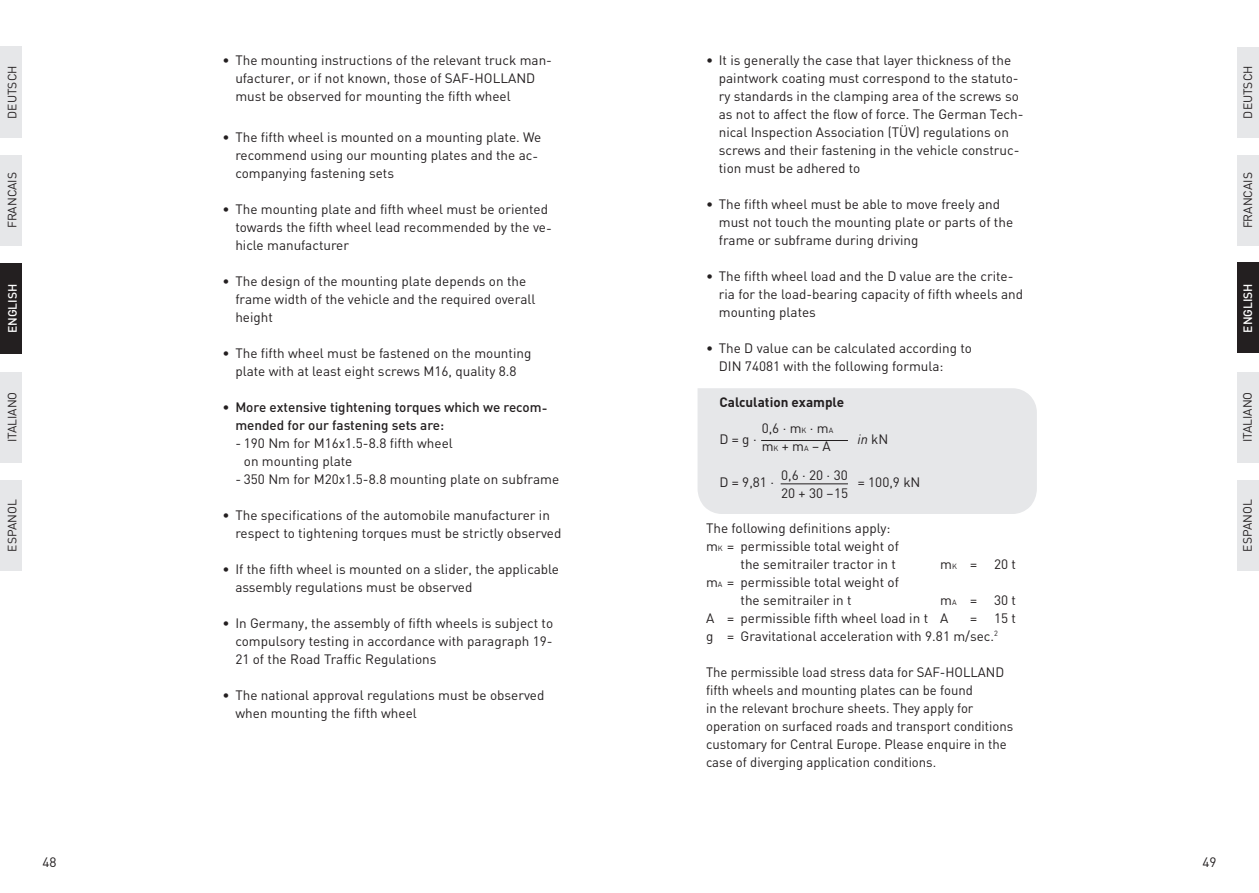
<style>
.page{position:relative;width:1259px;height:893px;background:#fff}
.page>*{position:absolute;margin:0;border:0;box-sizing:border-box;transform-origin:0 0}
.e_fliesstext_3mm_ez{font:13.5px/18px "DIN";color:#231f20}
.d_fliesstext{font:13.5px/18px "DIN";color:#231f20}
.e_fliesstext_3mm_ez-2{font:500 13.5px/18px "DIN";color:#231f20}
.u_fliesstitel{font:700 13.5px "DIN";color:#231f20}
.t1{font:italic 13.5px "DIN";color:#231f20}
.t2{font:12px "DIN";color:#231f20}
.t3{font:500 12px "DIN";color:#fff}
.s1{font-weight:400}
.s2{font-size:7.5px}
.s3{font-style:normal}
</style>
<div class="page">
<div style="left:0;top:47px;width:21px;height:91px;background:#e6e7e9"></div>
<div style="left:0;top:155px;width:21px;height:90px;background:#e6e7e9"></div>
<div style="left:0;top:264px;width:21px;height:90px;background:#231f20"></div>
<div style="left:0;top:372px;width:21px;height:90px;background:#e6e7e9"></div>
<div style="left:0;top:480px;width:21px;height:90px;background:#e6e7e9"></div>
<div style="left:1237px;top:47px;width:22px;height:90px;background:#e6e7e9"></div>
<div style="left:1237px;top:155px;width:22px;height:90px;background:#e6e7e9"></div>
<div style="left:1237px;top:263px;width:22px;height:90px;background:#231f20"></div>
<div style="left:1237px;top:372px;width:22px;height:90px;background:#e6e7e9"></div>
<div style="left:1237px;top:480px;width:22px;height:90px;background:#e6e7e9"></div>
<div style="left:697px;top:388px;width:340px;height:126px;background:#e6e7e9"></div>
<hr style="left:761px;top:440px;width:87px;height:1px;background:#231f20">
<hr style="left:780px;top:484px;width:68px;height:1px;background:#231f20">
<p class="t2" style="left:5px;top:119px;width:55px;rotate:-90deg">DEUTSCH</p>
<p class="t2" style="left:5px;top:228px;width:58px;rotate:-90deg">FRANCAIS</p>
<p class="t3" style="left:5px;top:333px;width:51px;rotate:-90deg">ENGLISH</p>
<p class="t2" style="left:5px;top:442px;width:52px;rotate:-90deg">ITALIANO</p>
<p class="t2" style="left:5px;top:551px;width:54px;rotate:-90deg">ESPANOL</p>
<p class="e_fliesstext_3mm_ez" style="left:235px;top:51px;width:318px;text-indent:-13px">• The mounting instructions of the relevant truck man&shy;ufacturer, or if not known, those of SAF-HOLLAND must be observed for mounting the fifth wheel</p>
<p class="e_fliesstext_3mm_ez" style="left:235px;top:128px;width:307px;text-indent:-13px">• The fifth wheel is mounted on a mounting plate. We recommend using our mounting plates and the ac&shy;companying fastening sets</p>
<p class="e_fliesstext_3mm_ez" style="left:235px;top:200px;width:318px;text-indent:-13px">• The mounting plate and fifth wheel must be oriented towards the fifth wheel lead recommended by the ve&shy;hicle manufacturer</p>
<p class="e_fliesstext_3mm_ez" style="left:235px;top:272px;width:302px;text-indent:-13px">• The design of the mounting plate depends on the frame width of the vehicle and the required overall height</p>
<p class="e_fliesstext_3mm_ez" style="left:223px;top:344px;width:310px;text-align:center">• The fifth wheel must be fastened on the mounting plate with at least eight screws M16, quality 8.8</p>
<p class="e_fliesstext_3mm_ez-2" style="left:235px;top:398px;width:314px;text-indent:-13px"><span class="s1">•</span> More extensive tightening torques which we recom&shy;mended for our fastening sets are:</p>
<p class="e_fliesstext_3mm_ez" style="left:235px;top:434px;width:219px">- 190 Nm for M16x1.5-8.8 fifth wheel</p>
<p class="e_fliesstext_3mm_ez" style="left:244px;top:452px;width:110px">on mounting plate</p>
<p class="e_fliesstext_3mm_ez" style="left:235px;top:470px;width:325px">- 350 Nm for M20x1.5-8.8 mounting plate on subframe</p>
<p class="e_fliesstext_3mm_ez" style="left:235px;top:506px;width:327px;text-indent:-13px">• The specifications of the automobile manufacturer in respect to tightening torques must be strictly observed</p>
<p class="e_fliesstext_3mm_ez" style="left:235px;top:560px;width:325px;text-indent:-13px">• If the fifth wheel is mounted on a slider, the applicable assembly regulations must be observed</p>
<p class="e_fliesstext_3mm_ez" style="left:235px;top:614px;width:319px;text-align:justify;text-indent:-13px">• In Germany, the assembly of fifth wheels is subject to compulsory testing in accordance with paragraph 19- 21 of the Road Traffic Regulations</p>
<p class="e_fliesstext_3mm_ez" style="left:235px;top:686px;width:311px;text-indent:-13px">• The national approval regulations must be observed when mounting the fifth wheel</p>
<p class="e_fliesstext_3mm_ez" style="left:719px;top:51px;width:306px;text-indent:-13px">• It is generally the case that layer thickness of the paintwork coating must correspond to the statuto&shy;ry standards in the clamping area of the screws so as not to affect the flow of force. The German Tech&shy;nical Inspection Association (TÜV) regulations on screws and their fastening in the vehicle construc&shy;tion must be adhered to</p>
<p class="e_fliesstext_3mm_ez" style="left:719px;top:195px;width:296px;text-indent:-13px">• The fifth wheel must be able to move freely and must not touch the mounting plate or parts of the frame or subframe during driving</p>
<p class="e_fliesstext_3mm_ez" style="left:719px;top:267px;width:306px;text-indent:-13px">• The fifth wheel load and the D value are the crite&shy;ria for the load-bearing capacity of fifth wheels and mounting plates</p>
<p class="e_fliesstext_3mm_ez" style="left:706px;top:339px;width:267px">• The D value can be calculated according to</p>
<p class="e_fliesstext_3mm_ez" style="left:719px;top:357px;width:226px">DIN 74081 with the following formula:</p>
<p class="u_fliesstitel" style="left:719px;top:393px;width:126px">Calculation example</p>
<p class="e_fliesstext_3mm_ez" style="left:761px;top:419px;width:73px">0,6 . m<span class="s2">K</span> . m<span class="s2">A</span></p>
<p class="e_fliesstext_3mm_ez" style="left:761px;top:437px;width:70px">m<span class="s2">K</span> + m<span class="s2">A</span> – A</p>
<p class="e_fliesstext_3mm_ez" style="left:719px;top:430px;width:39px">D = g .</p>
<p class="e_fliesstext_3mm_ez" style="left:719px;top:473px;width:56px">D = 9,81 .</p>
<p class="e_fliesstext_3mm_ez" style="left:781px;top:466px;width:68px">0,6 . 20 . 30</p>
<p class="e_fliesstext_3mm_ez" style="left:781px;top:484px;width:69px">20 + 30 –15</p>
<p class="t1" style="left:857px;top:431px;width:32px">in <span class="s3">kN</span></p>
<p class="e_fliesstext_3mm_ez" style="left:858px;top:473px;width:64px">= 100,9 kN</p>
<p class="d_fliesstext" style="left:706px;top:518px;width:186px">The following definitions apply:</p>
<p class="d_fliesstext" style="left:706px;top:536px;width:194px;text-align:right">m<span class="s2">K</span> = permissible total weight of the semitrailer tractor in t</p>
<p class="d_fliesstext" style="left:940px;top:554px;width:39px">m<span class="s2">K</span> =</p>
<p class="d_fliesstext" style="left:994px;top:554px;width:23px">20 t</p>
<p class="d_fliesstext" style="left:740px;top:572px;width:160px;text-indent:-35px">m<span class="s2">A</span> = permissible total weight of the semitrailer in t</p>
<p class="d_fliesstext" style="left:940px;top:590px;width:39px">m<span class="s2">A</span> =</p>
<p class="d_fliesstext" style="left:994px;top:590px;width:23px">30 t</p>
<p class="d_fliesstext" style="left:706px;top:608px;width:244px">A = permissible fifth wheel load in t A</p>
<p class="d_fliesstext" style="left:970px;top:608px;width:9px">=</p>
<p class="d_fliesstext" style="left:994px;top:608px;width:23px">15 t</p>
<p class="d_fliesstext" style="left:706px;top:626px;width:293px">g = Gravitational acceleration with 9.81 m/sec.<sup>2</sup></p>
<p class="d_fliesstext" style="left:706px;top:663px;width:309px">The permissible load stress data for SAF-HOLLAND fifth wheels and mounting plates can be found<br>in the relevant brochure sheets. They apply for operation on surfaced roads and transport conditions customary for Central Europe. Please enquire in the case of diverging application conditions.</p>
<p class="t2" style="left:1240px;top:119px;width:55px;rotate:-90deg">DEUTSCH</p>
<p class="t2" style="left:1240px;top:228px;width:58px;rotate:-90deg">FRANCAIS</p>
<p class="t3" style="left:1240px;top:333px;width:51px;rotate:-90deg">ENGLISH</p>
<p class="t2" style="left:1240px;top:442px;width:52px;rotate:-90deg">ITALIANO</p>
<p class="t2" style="left:1240px;top:551px;width:54px;rotate:-90deg">ESPANOL</p>
<p class="e_fliesstext_3mm_ez" style="left:43px;top:853px;width:16px">48</p>
<p class="e_fliesstext_3mm_ez" style="left:1202px;top:853px;width:16px">49</p>
</div>
